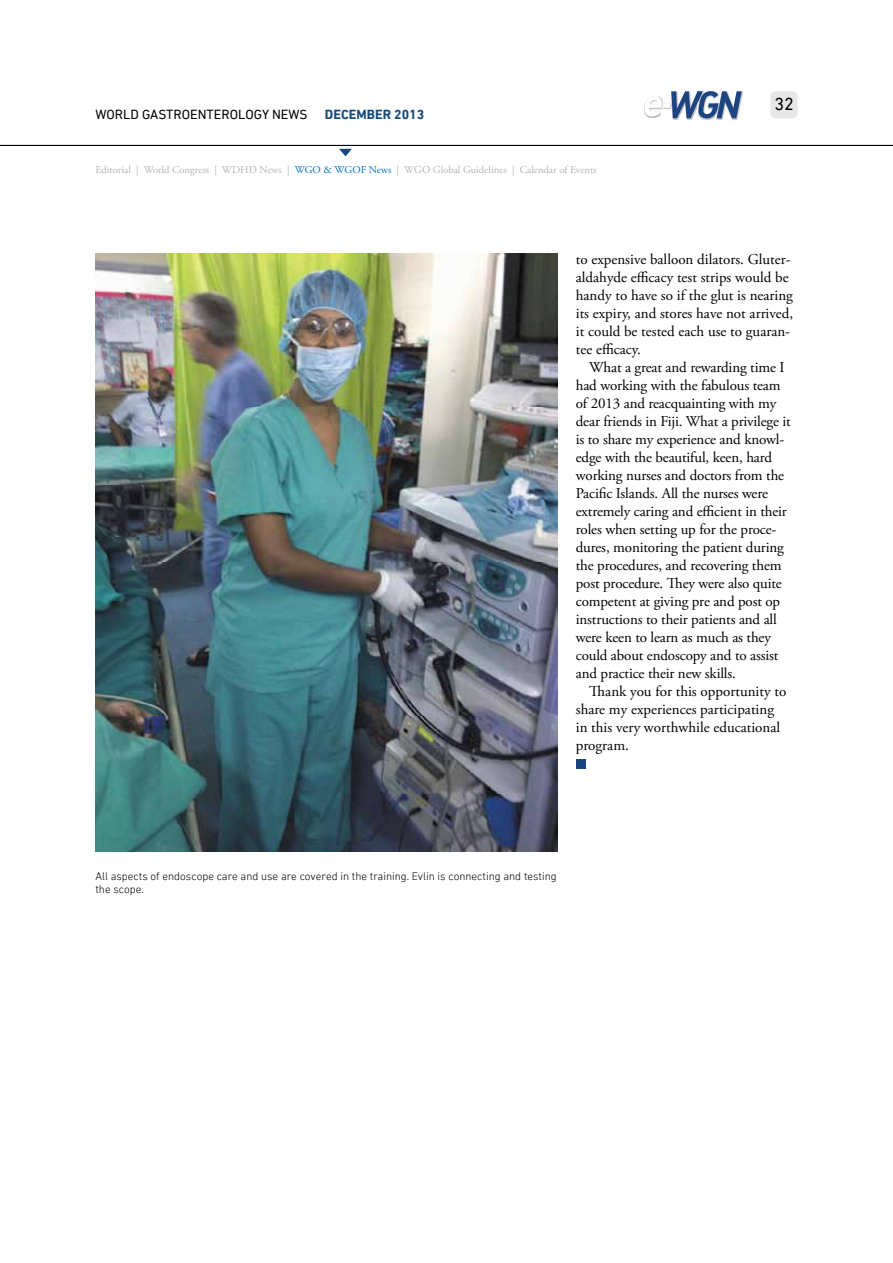
<style>
.page{position:relative;width:893px;height:1263px;background:#fff}
.page>*{position:absolute;margin:0;border:0;box-sizing:border-box;transform-origin:0 0}
.t1{font:18px "DIN Next LT Pro";color:#000}
.t2{font:15px/18px "Adobe Garamond Pro";letter-spacing:-.01em;color:#000}
.t3{font:13.5px "DIN Next LT Pro";color:#000}
.t4{font:700 13.5px "DIN Next LT Pro";color:#174a7c}
.t5{font:300 11.25px/13.5px "DIN Next LT Pro";color:#000}
.t6{font:10.5px "Adobe Garamond Pro";color:#b1b4b6}
.s1{color:#0074bc}
</style>
<div class="page">
<img style="left:672px;top:91px;width:71px;height:29px">
<img style="left:697px;top:118px;width:8px;height:2px">
<svg style="left:645px;top:91px;width:97px;height:27px"></svg>
<div style="left:770px;top:91px;width:27px;height:27px;background:#e6e7e8;border-radius:5px"></div>
<hr style="left:0;top:145px;width:893px;height:1px;background:#000">
<svg style="left:339px;top:149px;width:13px;height:7px"></svg>
<div style="left:576px;top:759px;width:9px;height:9px;background:#1c4480"></div>
<img style="left:95px;top:253px;width:462px;height:599px">
<p class="t3" style="left:95px;top:106px;width:214px">WORLD GASTROENTEROLOGY NEWS</p>
<p class="t4" style="left:325px;top:106px;width:101px">DECEMBER 2013</p>
<p class="t6" style="left:95px;top:164px;width:503px">Editorial | World Congress | WDHD News | <span class="s1">WGO &amp; WGOF News</span> | WGO Global Guidelines | Calendar of Events</p>
<p class="t1" style="left:774px;top:93px;width:21px">32</p>
<p class="t2" style="left:576px;top:251px;width:219px">to expensive balloon dilators. Gluter&shy;aldahyde efficacy test strips would be handy to have so if the glut is nearing its expiry, and stores have not arrived, it could be tested each use to guaran&shy;tee efficacy.</p>
<p class="t2" style="left:576px;top:359px;width:217px;text-indent:14px">What a great and rewarding time I had working with the fabulous team of 2013 and reacquainting with my dear friends in Fiji. What a privilege it is to share my experience and knowl&shy;edge with the beautiful, keen, hard working nurses and doctors from the Pacific Islands. All the nurses were extremely caring and efficient in their roles when setting up for the proce&shy;dures, monitoring the patient during the procedures, and recovering them post procedure. They were also quite competent at giving pre and post op instructions to their patients and all were keen to learn as much as they could about endoscopy and to assist and practice their new skills.</p>
<p class="t2" style="left:576px;top:683px;width:212px;text-indent:14px">Thank you for this opportunity to share my experiences participating in this very worthwhile educational program.</p>
<p class="t5" style="left:95px;top:869px;width:463px">All aspects of endoscope care and use are covered in the training. Evlin is connecting and testing the scope.</p>
</div>
